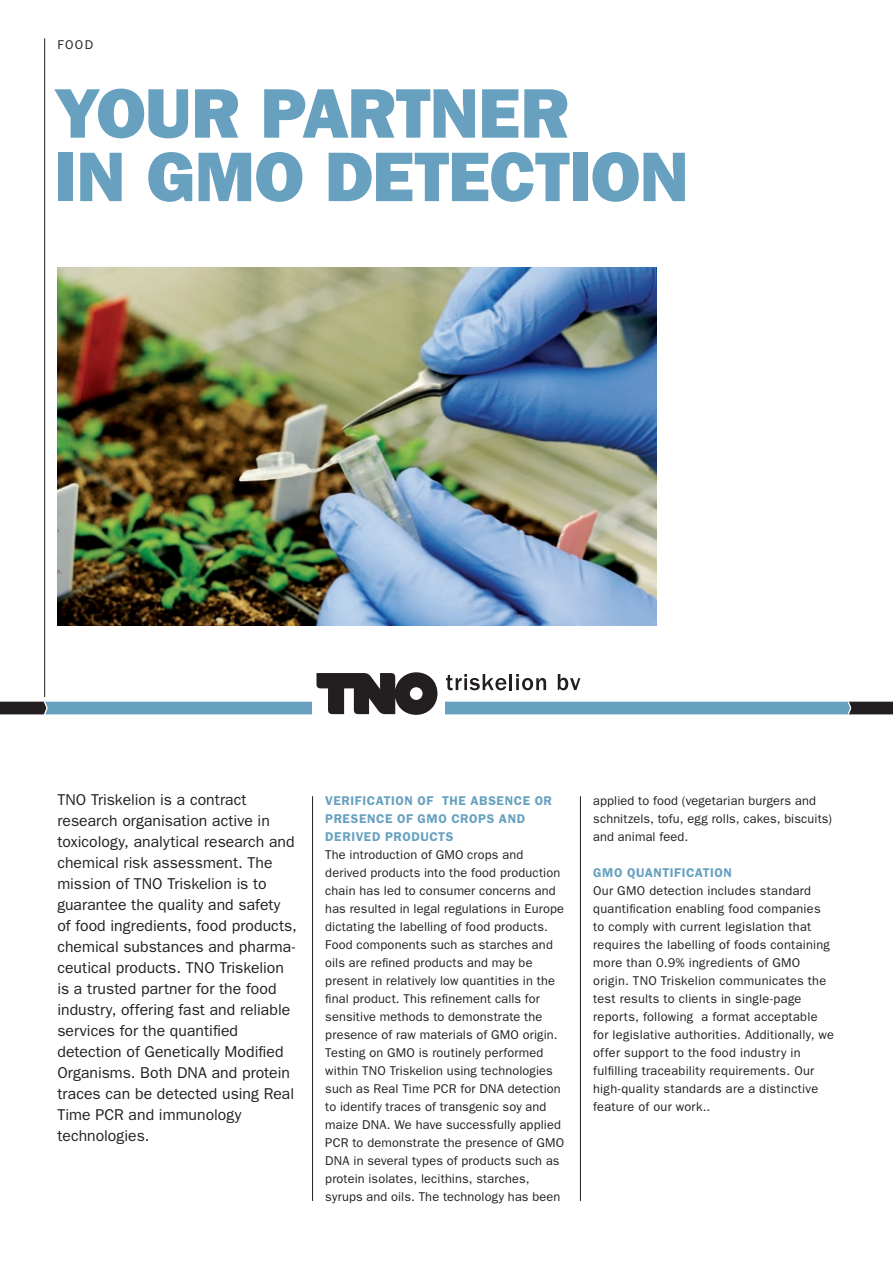
<style>
.page{position:relative;width:893px;height:1263px;background:#fff}
.page>*{position:absolute;margin:0;border:0;box-sizing:border-box;transform-origin:0 0}
.t1{font:70.5px/63.4px "ITC Franklin Gothic Std Hvy";letter-spacing:-.01em;color:#67a1bf}
.t2{font:15.75px/21px "ITC Franklin Gothic Std";letter-spacing:.005em;color:#231f20}
.t3{font:12.75px/18px "ITC Franklin Gothic Std";letter-spacing:.015em;color:#231f20}
.t4{font:600 12.75px/18px "ITC Franklin Gothic Std";letter-spacing:.045em;color:#67a1bf}
</style>
<div class="page">
<hr style="left:312px;top:796px;width:1px;height:405px;background:#231f20">
<hr style="left:580px;top:796px;width:1px;height:405px;background:#231f20">
<hr style="left:44px;top:38px;width:1px;height:659px;background:#231f20">
<svg style="left:0;top:672px;width:893px;height:43px"></svg>
<img style="left:57px;top:268px;width:600px;height:357px">
<p class="t3" style="left:57px;top:36px;width:10px">food</p>
<h1 class="t1" style="left:54px;top:82px;width:636px">YOUR PARTNER<br>IN GMO DETECTION</h1>
<p class="t2" style="left:57px;top:789px;width:241px">TNO Triskelion is a contract research organisation active in toxicology, analytical research and chemical risk assessment. The mission of TNO Triskelion is to guarantee the quality and safety of food ingredients, food products, chemical substances and pharma&shy;ceutical products. TNO Triskelion is a trusted partner for the food industry, offering fast and reliable services for the quantified detection of Genetically Modified<br>Organisms. Both DNA and protein traces can be detected using Real<br>Time PCR and immunology technologies.</p>
<p class="t4" style="left:325px;top:791px;width:228px">VERIFICATION OF THE ABSENCE OR<br>PRESENCE OF GMO CROPS AND<br>DERIVED PRODUCTS</p>
<p class="t3" style="left:325px;top:846px;width:240px">The introduction of GMO crops and derived products into the food production chain has led to consumer concerns and has resulted in legal regulations in Europe dictating the labelling of food products.<br>Food components such as starches and oils are refined products and may be present in relatively low quantities in the final product. This refinement calls for sensitive methods to demonstrate the presence of raw materials of GMO origin.<br>Testing on GMO is routinely performed within TNO Triskelion using technologies such as Real Time PCR for DNA detection to identify traces of transgenic soy and maize DNA. We have successfully applied PCR to demonstrate the presence of GMO DNA in several types of products such as protein isolates, lecithins, starches, syrups and oils. The technology has been</p>
<p class="t3" style="left:593px;top:792px;width:240px">applied to food (vegetarian burgers and schnitzels, tofu, egg rolls, cakes, biscuits) and animal feed.</p>
<p class="t4" style="left:593px;top:863px;width:140px">GMO QUANTIFICATION</p>
<p class="t3" style="left:593px;top:882px;width:242px">Our GMO detection includes standard quantification enabling food companies to comply with current legislation that requires the labelling of foods containing more than 0.9% ingredients of GMO origin. TNO Triskelion communicates the test results to clients in single-page reports, following a format acceptable for legislative authorities. Additionally, we offer support to the food industry in fulfilling traceability requirements. Our high-quality standards are a distinctive feature of our work..</p>
</div>
